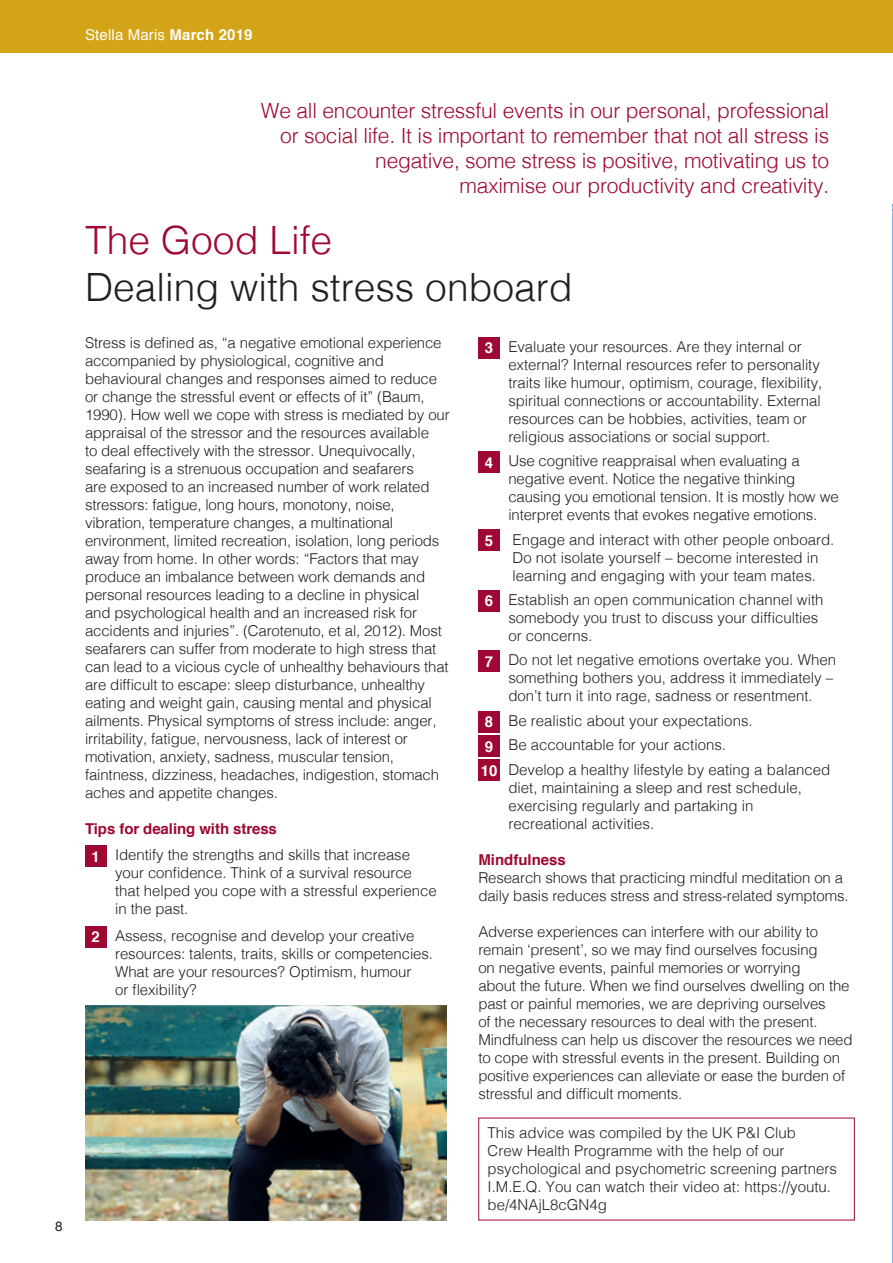
<style>
.page{position:relative;width:893px;height:1263px;background:#fff}
.page>*{position:absolute;margin:0;border:0;box-sizing:border-box;transform-origin:0 0}
.t1{font:300 39px "Helvetica";color:#231f20}
.t2{font:300 39px "Helvetica";color:#9e0832}
.t3{font:300 21px/25.2px "Helvetica";letter-spacing:-.01em;color:#9e0832;text-align:right}
.t4{font:300 15px/18px "Helvetica";letter-spacing:-.01em;color:#231f20}
.t5{font:15px "Helvetica";letter-spacing:.01em;color:#fff}
.t6{font:700 15px "Helvetica";color:#9e0832}
.t7{font:700 15px "Helvetica";color:#fff}
.t8{font:13.5px "Helvetica";color:#231f20}
.s1{font-weight:700}
.s2{font-weight:700;color:#9e0832}
.s3{font-weight:700;color:#fff}
</style>
<div class="page">
<div style="left:0;top:0;width:893px;height:53px;background:#d3a417"></div>
<hr style="left:892px;top:64px;width:1px;height:145px;background:#bbd5ef">
<div style="left:85px;top:845px;width:21px;height:22px;background:#9e0832"></div>
<div style="left:85px;top:926px;width:21px;height:21px;background:#9e0832"></div>
<div style="left:478px;top:337px;width:22px;height:21px;background:#9e0832"></div>
<div style="left:478px;top:451px;width:22px;height:22px;background:#9e0832"></div>
<div style="left:478px;top:530px;width:22px;height:21px;background:#9e0832"></div>
<div style="left:478px;top:590px;width:22px;height:21px;background:#9e0832"></div>
<div style="left:478px;top:651px;width:22px;height:21px;background:#9e0832"></div>
<div style="left:478px;top:711px;width:22px;height:21px;background:#9e0832"></div>
<div style="left:478px;top:735px;width:22px;height:22px;background:#9e0832"></div>
<div style="left:478px;top:760px;width:22px;height:21px;background:#9e0832"></div>
<img style="left:85px;top:1006px;width:361px;height:214px">
<svg style="left:892px;top:202px;width:1px;height:1061px"></svg>
<p class="t5" style="left:85px;top:24px;width:169px">Stella Maris <span class="s1">March 2019</span></p>
<p class="t8" style="left:55px;top:1215px;width:9px">8</p>
<h2 class="t3" style="left:261px;top:96px;width:570px">We all encounter stressful events in our personal, professional or social life. It is important to remember that not all stress is negative, some stress is positive, motivating us to<br>maximise our productivity and creativity.</h2>
<h1 class="t2" style="left:85px;top:207px;width:249px">The Good Life</h1>
<h1 class="t1" style="left:85px;top:254px;width:489px">Dealing with stress onboard</h1>
<p class="t4" style="left:85px;top:332px;width:366px">Stress is defined as, “a negative emotional experience accompanied by physiological, cognitive and behavioural changes and responses aimed to reduce or change the stressful event or effects of it” (Baum, 1990). How well we cope with stress is mediated by our appraisal of the stressor and the resources available<br>to deal effectively with the stressor. Unequivocally, seafaring is a strenuous occupation and seafarers<br>are exposed to an increased number of work related stressors: fatigue, long hours, monotony, noise, vibration, temperature changes, a multinational environment, limited recreation, isolation, long periods away from home. In other words: “Factors that may produce an imbalance between work demands and personal resources leading to a decline in physical<br>and psychological health and an increased risk for accidents and injuries”. (Carotenuto, et al, 2012). Most seafarers can suffer from moderate to high stress that can lead to a vicious cycle of unhealthy behaviours that are difficult to escape: sleep disturbance, unhealthy eating and weight gain, causing mental and physical ailments. Physical symptoms of stress include: anger, irritability, fatigue, nervousness, lack of interest or motivation, anxiety, sadness, muscular tension, faintness, dizziness, headaches, indigestion, stomach aches and appetite changes.</p>
<p class="t4" style="left:92px;top:814px;width:320px;line-height:26.5px;text-indent:-6px"><span class="s2">Tips for dealing with stress<br></span><span class="s3">1</span> Identify the strengths and skills that increase</p>
<p class="t4" style="left:115px;top:863px;width:323px">your confidence. Think of a survival resource that helped you cope with a stressful experience in the past.</p>
<p class="t4" style="left:115px;top:925px;width:320px;text-indent:-24px"><span class="s3">2</span> Assess, recognise and develop your creative resources: talents, traits, skills or competencies.<br>What are your resources? Optimism, humour<br>or flexibility?</p>
<p class="t4" style="left:508px;top:336px;width:315px;text-indent:-24px"><span class="s3">3</span> Evaluate your resources. Are they internal or external? Internal resources refer to personality traits like humour, optimism, courage, flexibility, spiritual connections or accountability. External resources can be hobbies, activities, team or religious associations or social support.</p>
<p class="t4" style="left:508px;top:451px;width:332px;text-indent:-24px"><span class="s3">4</span> Use cognitive reappraisal when evaluating a negative event. Notice the negative thinking causing you emotional tension. It is mostly how we interpret events that evokes negative emotions.</p>
<p class="t7" style="left:485px;top:529px;width:10px">5</p>
<p class="t4" style="left:513px;top:529px;width:323px">Engage and interact with other people onboard.<br>Do not isolate yourself – become interested in learning and engaging with your team mates.</p>
<p class="t4" style="left:508px;top:590px;width:317px;text-indent:-24px"><span class="s3">6</span> Establish an open communication channel with somebody you trust to discuss your difficulties or concerns.</p>
<p class="t4" style="left:508px;top:650px;width:329px;text-indent:-24px"><span class="s3">7</span> Do not let negative emotions overtake you. When something bothers you, address it immediately – don’t turn it into rage, sadness or resentment.</p>
<p class="t4" style="left:481px;top:707px;width:351px;line-height:24.5px"><span class="s3">8</span> Be realistic about your expectations.<br><span class="s3">9</span> Be accountable for your actions.<br><span class="s3">10</span> Develop a healthy lifestyle by eating a balanced</p>
<p class="t4" style="left:508px;top:777px;width:295px">diet, maintaining a sleep and rest schedule, exercising regularly and partaking in recreational activities.</p>
<p class="t6" style="left:478px;top:847px;width:89px">Mindfulness</p>
<p class="t4" style="left:478px;top:867px;width:372px">Research shows that practicing mindful meditation on a daily basis reduces stress and stress-related symptoms.</p>
<p class="t4" style="left:478px;top:921px;width:376px">Adverse experiences can interfere with our ability to remain ‘present’, so we may find ourselves focusing<br>on negative events, painful memories or worrying<br>about the future. When we find ourselves dwelling on the past or painful memories, we are depriving ourselves<br>of the necessary resources to deal with the present.<br>Mindfulness can help us discover the resources we need to cope with stressful events in the present. Building on positive experiences can alleviate or ease the burden of stressful and difficult moments.</p>
<p class="t4" style="left:488px;top:1122px;width:351px">This advice was compiled by the UK P&amp;I Club<br>Crew Health Programme with the help of our psychological and psychometric screening partners I.M.E.Q. You can watch their video at: https://youtu. be/4NAjL8cGN4g</p>
</div>
